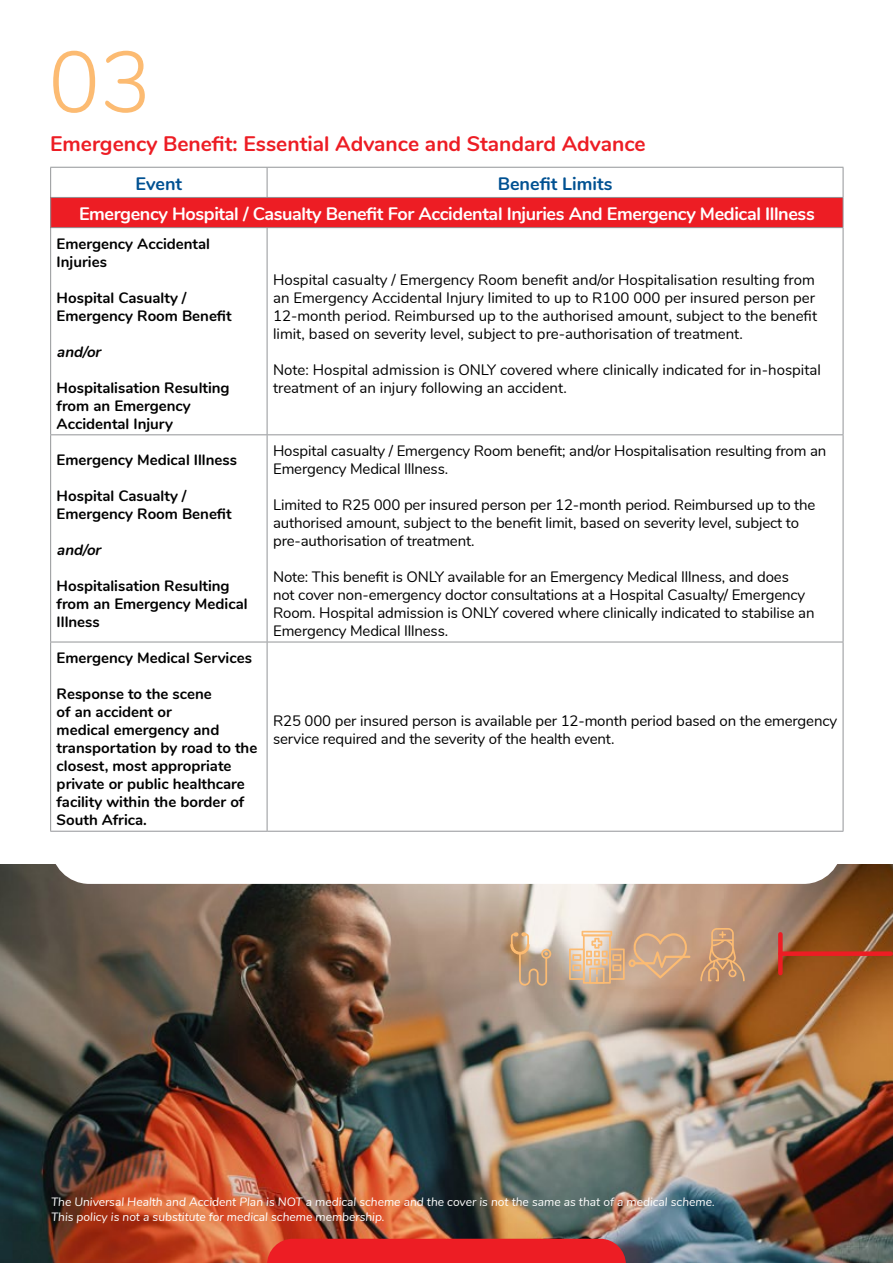
<style>
.page{position:relative;width:893px;height:1263px;background:#fff}
.page>*{position:absolute;margin:0;border:0;box-sizing:border-box;transform-origin:0 0}
.t1{font:300 86.25px "Nunito";color:#fcbb72}
.t2{font:700 21px "Nunito";color:#ed1d24}
.t3{font:700 18px "Nunito";letter-spacing:-.02em;color:#fff}
.t4{font:700 18px "Nunito";color:#005192}
.t5{font:15px/18px "Nunito";letter-spacing:-.01em;color:#000}
.t6{font:700 15px/18px "Nunito";color:#000}
.t7{font:italic 700 15px "Nunito";color:#000}
.t8{font:italic 12px/15.3px "Nunito";color:#fff}
</style>
<div class="page">
<img style="left:0;top:865px;width:893px;height:398px">
<div style="left:51px;top:798px;width:791px;height:86px;background:#fff;border-radius:38px"></div>
<div style="left:780px;top:951px;width:111px;height:5px;background:#ed1d24"></div>
<div style="left:778px;top:934px;width:5px;height:39px;background:#ed1d24"></div>
<svg style="left:510px;top:932px;width:41px;height:54px;background:#c8ac8f"></svg>
<svg style="left:569px;top:931px;width:121px;height:53px;background:#d7b291"></svg>
<svg style="left:700px;top:928px;width:45px;height:53px;background:#c69974"></svg>
<div style="left:51px;top:197px;width:792px;height:31px;background:#ed1d24"></div>
<hr style="left:50px;top:167px;width:217px;height:1px;background:#939598">
<hr style="left:267px;top:167px;width:576px;height:1px;background:#939598">
<svg style="left:267px;top:168px;width:1px;height:29px"></svg>
<hr style="left:50px;top:197px;width:217px;height:1px;background:#939598">
<svg style="left:50px;top:168px;width:1px;height:59px"></svg>
<hr style="left:267px;top:197px;width:576px;height:1px;background:#939598">
<svg style="left:843px;top:168px;width:1px;height:59px"></svg>
<hr style="left:50px;top:227px;width:217px;height:1px;background:#939598">
<hr style="left:50px;top:228px;width:1px;height:206px;background:#939598">
<hr style="left:267px;top:227px;width:576px;height:1px;background:#939598">
<hr style="left:267px;top:228px;width:1px;height:206px;background:#939598">
<hr style="left:843px;top:228px;width:1px;height:206px;background:#939598">
<hr style="left:50px;top:434px;width:217px;height:1px;background:#939598">
<hr style="left:50px;top:435px;width:1px;height:207px;background:#939598">
<hr style="left:267px;top:434px;width:576px;height:1px;background:#939598">
<hr style="left:267px;top:435px;width:1px;height:207px;background:#939598">
<hr style="left:843px;top:435px;width:1px;height:207px;background:#939598">
<hr style="left:50px;top:642px;width:217px;height:1px;background:#939598">
<hr style="left:50px;top:642px;width:1px;height:189px;background:#939598">
<hr style="left:267px;top:642px;width:576px;height:1px;background:#939598">
<hr style="left:267px;top:642px;width:1px;height:189px;background:#939598">
<hr style="left:843px;top:642px;width:1px;height:189px;background:#939598">
<hr style="left:50px;top:831px;width:217px;height:1px;background:#939598">
<hr style="left:267px;top:831px;width:576px;height:1px;background:#939598">
<div style="left:267px;top:1239px;width:359px;height:24px;background:#ed1d24"></div>
<h1 class="t1" style="left:48px;top:19px;width:105px">03</h1>
<h2 class="t2" style="left:50px;top:128px;width:597px">Emergency Benefit: Essential Advance and Standard Advance</h2>
<p class="t4" style="left:136px;top:170px;width:48px">Event</p>
<p class="t4" style="left:498px;top:170px;width:116px">Benefit Limits</p>
<p class="t3" style="left:79px;top:201px;width:737px">Emergency Hospital / Casualty Benefit For Accidental Injuries And Emergency Medical Illness</p>
<p class="t6" style="left:57px;top:234px;width:155px">Emergency Accidental<br>Injuries</p>
<p class="t6" style="left:57px;top:288px;width:177px">Hospital Casualty /<br>Emergency Room Benefit</p>
<p class="t7" style="left:57px;top:341px;width:49px">and/or</p>
<p class="t6" style="left:57px;top:378px;width:175px">Hospitalisation Resulting from an Emergency<br>Accidental Injury</p>
<p class="t5" style="left:273px;top:270px;width:545px">Hospital casualty / Emergency Room benefit and/or Hospitalisation resulting from an Emergency Accidental Injury limited to up to R100 000 per insured person per 12-month period. Reimbursed up to the authorised amount, subject to the benefit limit, based on severity level, subject to pre-authorisation of treatment.</p>
<p class="t5" style="left:273px;top:360px;width:549px">Note: Hospital admission is ONLY covered where clinically indicated for in-hospital treatment of an injury following an accident.</p>
<p class="t6" style="left:57px;top:450px;width:182px">Emergency Medical Illness</p>
<p class="t6" style="left:57px;top:486px;width:177px">Hospital Casualty /<br>Emergency Room Benefit</p>
<p class="t7" style="left:57px;top:539px;width:49px">and/or</p>
<p class="t6" style="left:57px;top:576px;width:192px">Hospitalisation Resulting from an Emergency Medical<br>Illness</p>
<p class="t6" style="left:57px;top:648px;width:197px">Emergency Medical Services</p>
<p class="t6" style="left:57px;top:684px;width:202px">Response to the scene<br>of an accident or<br>medical emergency and transportation by road to the closest, most appropriate private or public healthcare facility within the border of<br>South Africa.</p>
<p class="t5" style="left:273px;top:441px;width:555px">Hospital casualty / Emergency Room benefit; and/or Hospitalisation resulting from an<br>Emergency Medical Illness.</p>
<p class="t5" style="left:273px;top:495px;width:544px">Limited to R25 000 per insured person per 12-month period. Reimbursed up to the authorised amount, subject to the benefit limit, based on severity level, subject to pre-authorisation of treatment.</p>
<p class="t5" style="left:273px;top:567px;width:543px">Note: This benefit is ONLY available for an Emergency Medical Illness, and does<br>not cover non-emergency doctor consultations at a Hospital Casualty/ Emergency Room. Hospital admission is ONLY covered where clinically indicated to stabilise an Emergency Medical Illness.</p>
<p class="t5" style="left:273px;top:711px;width:566px">R25 000 per insured person is available per 12-month period based on the emergency service required and the severity of the health event.</p>
<p class="t8" style="left:51px;top:1193px;width:665px">The Universal Health and Accident Plan is NOT a medical scheme and the cover is not the same as that of a medical scheme.<br>This policy is not a substitute for medical scheme membership.</p>
</div>
